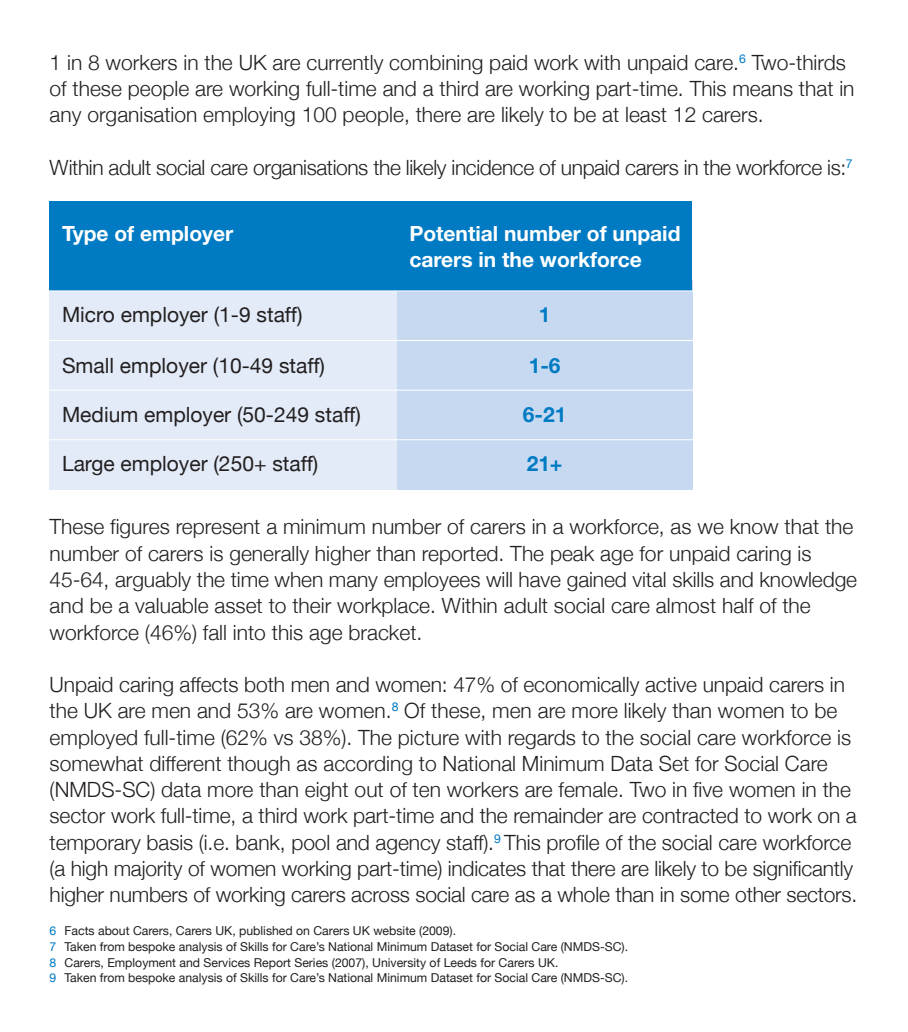
<style>
.page{position:relative;width:908px;height:1032px;background:#fff}
.page>*{position:absolute;margin:0;border:0;box-sizing:border-box;transform-origin:0 0}
.t1{font:300 21px/26.2px "Helvetica Neue";color:#231f20}
.t2{font:21px "Helvetica Neue";color:#231f20}
.t3{font:300 21px "Helvetica Neue";letter-spacing:-.02em;color:#231f20}
.t4{font:700 21px/26.2px "Helvetica Neue";color:#fff}
.t5{font:700 21px "Helvetica Neue";color:#007bc3}
.t6{font:12.25px/15.8px "Helvetica Neue";color:#231f20}
.s1{color:#007bc3}
</style>
<div class="page">
<div style="left:50px;top:280px;width:642px;height:209px;background:#e2ebf7"></div>
<div style="left:397px;top:280px;width:295px;height:209px;background:#c6d9f0"></div>
<div style="left:50px;top:201px;width:642px;height:90px;background:#007bc3"></div>
<hr style="left:42px;top:290px;width:660px;height:1px;background:#fff">
<hr style="left:42px;top:340px;width:660px;height:1px;background:#fff">
<hr style="left:42px;top:390px;width:660px;height:1px;background:#fff">
<hr style="left:42px;top:439px;width:660px;height:1px;background:#fff">
<p class="t1" style="left:50px;top:49px;width:806px">1 in 8 workers in the UK are currently combining paid work with unpaid care.<sup>6</sup> Two-thirds of these people are working full-time and a third are working part-time. This means that in any organisation employing 100 people, there are likely to be at least 12 carers.</p>
<p class="t3" style="left:50px;top:155px;width:804px">Within adult social care organisations the likely incidence of unpaid carers in the workforce is:<sup>7</sup></p>
<p class="t4" style="left:62px;top:222px;width:173px">Type of employer</p>
<p class="t4" style="left:409px;top:222px;width:273px">Potential number of unpaid carers in the workforce</p>
<p class="t2" style="left:62px;top:302px;width:242px">Micro employer (1-9 staff)</p>
<p class="t5" style="left:539px;top:307px;width:13px">1</p>
<p class="t2" style="left:62px;top:353px;width:264px">Small employer (10-49 staff)</p>
<p class="t5" style="left:529px;top:358px;width:33px">1-6</p>
<p class="t2" style="left:62px;top:402px;width:300px">Medium employer (50-249 staff)</p>
<p class="t5" style="left:523px;top:407px;width:45px">6-21</p>
<p class="t2" style="left:62px;top:451px;width:258px">Large employer (250+ staff)</p>
<p class="t5" style="left:527px;top:456px;width:37px">21+</p>
<p class="t1" style="left:50px;top:513px;width:809px">These figures represent a minimum number of carers in a workforce, as we know that the number of carers is generally higher than reported. The peak age for unpaid caring is 45-64, arguably the time when many employees will have gained vital skills and knowledge and be a valuable asset to their workplace. Within adult social care almost half of the workforce (46%) fall into this age bracket.</p>
<p class="t1" style="left:50px;top:671px;width:809px">Unpaid caring affects both men and women: 47% of economically active unpaid carers in the UK are men and 53% are women.<sup>8</sup> Of these, men are more likely than women to be employed full-time (62% vs 38%). The picture with regards to the social care workforce is somewhat different though as according to National Minimum Data Set for Social Care (NMDS-SC) data more than eight out of ten workers are female. Two in five women in the sector work full-time, a third work part-time and the remainder are contracted to work on a temporary basis (i.e. bank, pool and agency staff).<sup>9</sup> This profile of the social care workforce (a high majority of women working part-time) indicates that there are likely to be significantly higher numbers of working carers across social care as a whole than in some other sectors.</p>
<p class="t6" style="left:50px;top:923px;width:580px"><span class="s1">6</span> Facts about Carers, Carers UK, published on Carers UK website (2009).<br><span class="s1">7</span> Taken from bespoke analysis of Skills for Care’s National Minimum Dataset for Social Care (NMDS-SC).<br><span class="s1">8</span> Carers, Employment and Services Report Series (2007), University of Leeds for Carers UK.<br><span class="s1">9</span> Taken from bespoke analysis of Skills for Care’s National Minimum Dataset for Social Care (NMDS-SC).</p>
</div>
